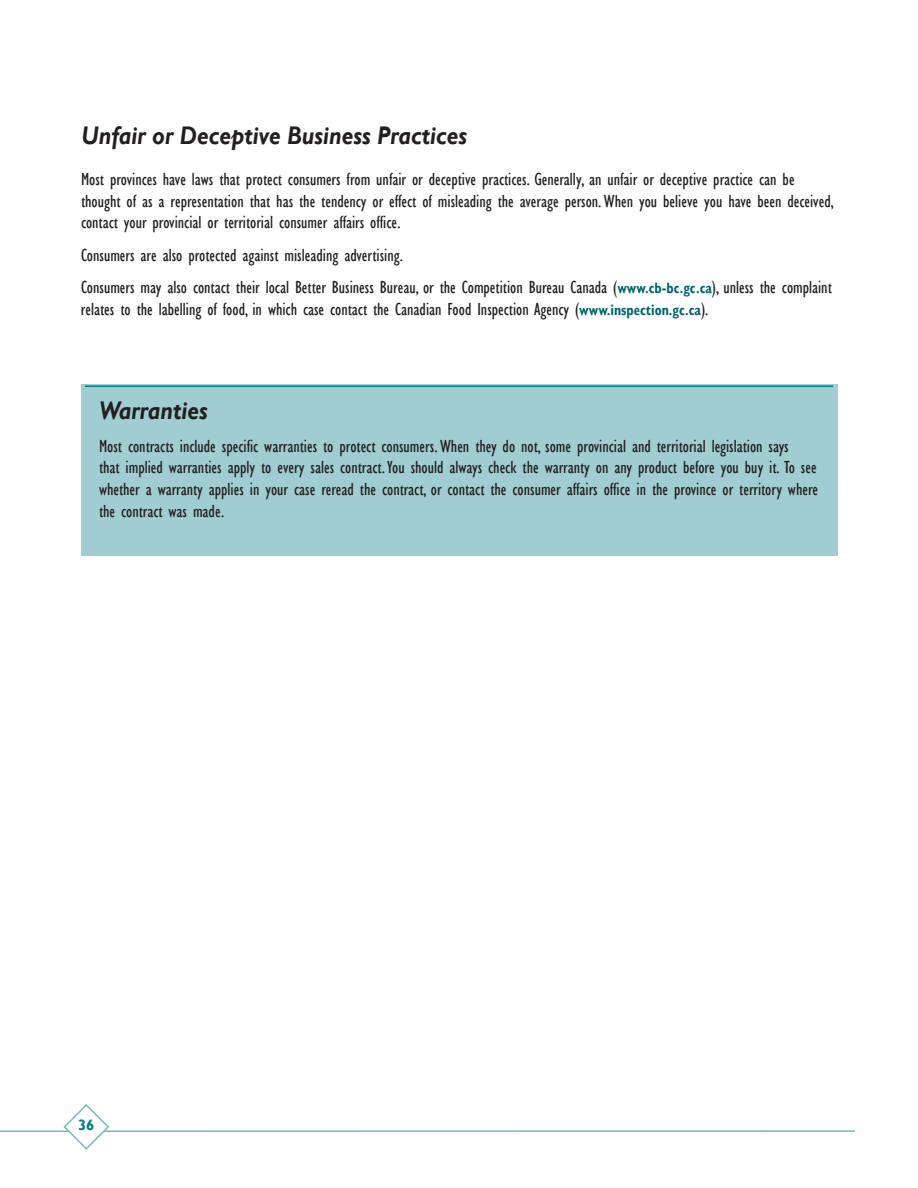
<style>
.page{position:relative;width:918px;height:1188px;background:#fff}
.page>*{position:absolute;margin:0;border:0;box-sizing:border-box;transform-origin:0 0}
.t1{font:italic 700 25.5px "Gill Sans";color:#231f20;scale:.9 1}
.t2{font:condensed 18px/21.6px "Gill Sans";color:#231f20}
.t3{font:700 15px "Gill Sans";color:#008185}
.s1{font-weight:700;font-size:15px;color:#006769}
</style>
<div class="page">
<hr style="left:0;top:1130px;width:855px;height:2px;background:#76babe">
<svg style="left:62px;top:1104px;width:48px;height:46px"></svg>
<div style="left:81px;top:384px;width:756px;height:171px;background:#a0cdd1"></div>
<hr style="left:85px;top:386px;width:748px;height:1px;background:#008185">
<h1 class="t1" style="left:82px;top:120px;width:430px">Unfair or Deceptive Business Practices</h1>
<p class="t2" style="left:81px;top:168px;width:754px">Most provinces have laws that protect consumers from unfair or deceptive practices. Generally, an unfair or deceptive practice can be thought of as a representation that has the tendency or effect of misleading the average person. When you believe you have been deceived, contact your provincial or territorial consumer affairs office.</p>
<p class="t2" style="left:81px;top:239px;width:752px;line-height:32.4px">Consumers are also protected against misleading advertising.<br>Consumers may also contact their local Better Business Bureau, or the Competition Bureau Canada (<span class="s1">www.cb-bc.gc.ca</span>), unless the complaint</p>
<p class="t2" style="left:81px;top:298px;width:629px">relates to the labelling of food, in which case contact the Canadian Food Inspection Agency (<span class="s1">www.inspection.gc.ca</span>).</p>
<h1 class="t1" style="left:99px;top:396px;width:122px">Warranties</h1>
<p class="t2" style="left:99px;top:435px;width:721px">Most contracts include specific warranties to protect consumers. When they do not, some provincial and territorial legislation says<br>that implied warranties apply to every sales contract. You should always check the warranty on any product before you buy it. To see whether a warranty applies in your case reread the contract, or contact the consumer affairs office in the province or territory where the contract was made.</p>
<p class="t3" style="left:78px;top:1116px;width:18px">36</p>
</div>
